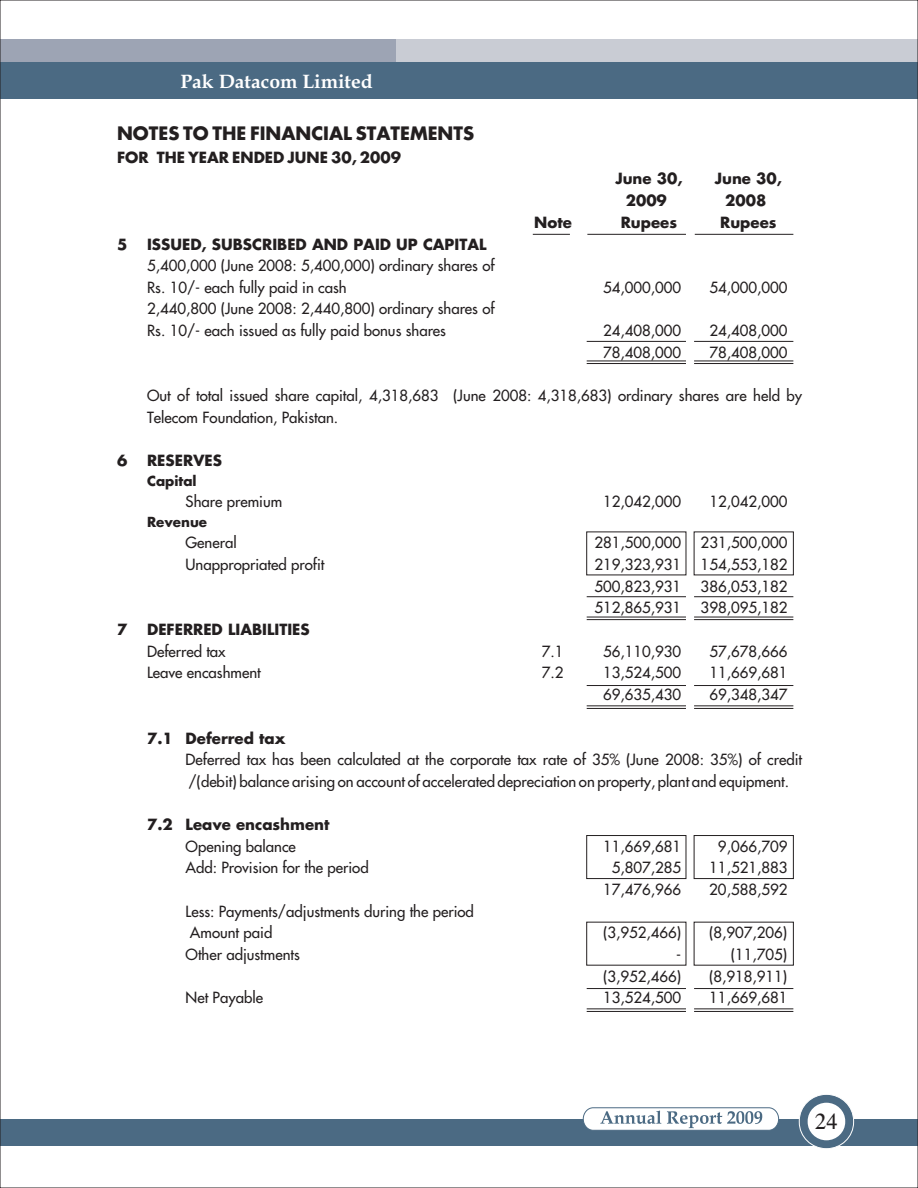
<style>
.page{position:relative;width:918px;height:1188px;background:#fff}
.page>*{position:absolute;margin:0;border:0;box-sizing:border-box;transform-origin:0 0}
.t1{font:22.5px "CG Times";color:#231f20}
.t2{font:700 19.5px "Book Antiqua";color:#fff}
.t3{font:700 18px "Futura FC";color:#231f20}
.t4{font:15px/21.6px "Futura FC";color:#231f20}
.t5{font:700 15px/21.5px "Futura FC";color:#231f20}
.t6{font:700 13.5px "Futura FC";color:#231f20}
.s1{font-weight:700}
.s2{font-weight:400}
</style>
<div class="page">
<div style="left:43px;top:39px;width:875px;height:59px;background:#c9ccd4"></div>
<div style="left:0;top:39px;width:396px;height:59px;background:#9da4b4"></div>
<div style="left:0;top:62px;width:918px;height:36px;background:#4b6a83"></div>
<div style="left:0;top:1119px;width:918px;height:27px;background:#4b6a83"></div>
<svg style="left:799px;top:1094px;width:55px;height:55px"></svg>
<div style="left:808px;top:1103px;width:37px;height:37px;background:#fff;border-radius:19px"></div>
<svg style="left:583px;top:1107px;width:196px;height:24px"></svg>
<hr style="left:533px;top:234px;width:37px;height:1px;background:#231f20">
<hr style="left:695px;top:234px;width:98px;height:1px;background:#231f20">
<hr style="left:694px;top:341px;width:99px;height:1px;background:#231f20">
<hr style="left:694px;top:361px;width:99px;height:1px;background:#231f20">
<hr style="left:694px;top:363px;width:99px;height:1px;background:#231f20">
<hr style="left:587px;top:234px;width:99px;height:1px;background:#231f20">
<hr style="left:587px;top:341px;width:99px;height:1px;background:#231f20">
<hr style="left:587px;top:361px;width:99px;height:1px;background:#231f20">
<hr style="left:587px;top:363px;width:99px;height:1px;background:#231f20">
<hr style="left:694px;top:596px;width:99px;height:1px;background:#231f20">
<hr style="left:694px;top:617px;width:99px;height:1px;background:#231f20">
<hr style="left:694px;top:619px;width:99px;height:1px;background:#231f20">
<hr style="left:587px;top:596px;width:99px;height:1px;background:#231f20">
<hr style="left:587px;top:617px;width:99px;height:1px;background:#231f20">
<hr style="left:587px;top:619px;width:99px;height:1px;background:#231f20">
<hr style="left:694px;top:685px;width:99px;height:1px;background:#231f20">
<hr style="left:694px;top:705px;width:99px;height:1px;background:#231f20">
<hr style="left:694px;top:708px;width:99px;height:1px;background:#231f20">
<hr style="left:587px;top:685px;width:99px;height:1px;background:#231f20">
<hr style="left:587px;top:705px;width:99px;height:1px;background:#231f20">
<hr style="left:587px;top:708px;width:99px;height:1px;background:#231f20">
<hr style="left:694px;top:988px;width:99px;height:1px;background:#231f20">
<hr style="left:694px;top:1008px;width:99px;height:1px;background:#231f20">
<hr style="left:694px;top:1011px;width:99px;height:1px;background:#231f20">
<hr style="left:587px;top:988px;width:99px;height:1px;background:#231f20">
<hr style="left:587px;top:1008px;width:99px;height:1px;background:#231f20">
<hr style="left:587px;top:1011px;width:99px;height:1px;background:#231f20">
<div style="left:694px;top:835px;width:100px;height:44px;border:1px solid #231f20"></div>
<div style="left:586px;top:835px;width:100px;height:44px;border:1px solid #231f20"></div>
<p class="t2" style="left:180px;top:74px;width:194px">Pak Datacom Limited</p>
<p class="t3" style="left:117px;top:125px;width:359px">NOTES TO THE FINANCIAL STATEMENTS</p>
<p class="t5" style="left:117px;top:148px;width:286px">FOR THE YEAR ENDED JUNE 30, 2009</p>
<p class="t5" style="left:117px;top:234px;width:12px">5</p>
<p class="t4" style="left:147px;top:234px;width:349px"><span class="s1">ISSUED, SUBSCRIBED AND PAID UP CAPITAL<br></span>5,400,000 (June 2008: 5,400,000) ordinary shares of<br>Rs. 10/- each fully paid in cash</p>
<p class="t5" style="left:615px;top:169px;width:69px">June 30,</p>
<p class="t5" style="left:715px;top:169px;width:69px">June 30,</p>
<p class="t5" style="left:626px;top:191px;width:43px">2009</p>
<p class="t5" style="left:725px;top:191px;width:43px">2008</p>
<p class="t5" style="left:534px;top:213px;width:39px">Note</p>
<p class="t5" style="left:621px;top:213px;width:58px">Rupees</p>
<p class="t5" style="left:720px;top:213px;width:58px">Rupees</p>
<p class="t4" style="left:603px;top:277px;width:80px">54,000,000</p>
<p class="t4" style="left:709px;top:277px;width:80px">54,000,000</p>
<p class="t4" style="left:147px;top:299px;width:349px">2,440,800 (June 2008: 2,440,800) ordinary shares of<br>Rs. 10/- each issued as fully paid bonus shares</p>
<p class="t4" style="left:603px;top:321px;width:80px">24,408,000</p>
<p class="t4" style="left:709px;top:321px;width:80px">24,408,000</p>
<p class="t4" style="left:603px;top:342px;width:80px">78,408,000</p>
<p class="t4" style="left:709px;top:342px;width:80px">78,408,000</p>
<p class="t4" style="left:147px;top:386px;width:657px">Out of total issued share capital, 4,318,683 (June 2008: 4,318,683) ordinary shares are held by<br>Telecom Foundation, Pakistan.</p>
<p class="t5" style="left:117px;top:451px;width:12px">6</p>
<p class="t5" style="left:147px;top:451px;width:77px">RESERVES</p>
<p class="t6" style="left:147px;top:474px;width:51px">Capital</p>
<p class="t4" style="left:186px;top:492px;width:98px">Share premium</p>
<p class="t4" style="left:603px;top:492px;width:80px">12,042,000</p>
<p class="t4" style="left:709px;top:492px;width:80px">12,042,000</p>
<p class="t6" style="left:147px;top:516px;width:62px">Revenue</p>
<p class="t4" style="left:186px;top:533px;width:53px">General</p>
<p class="t4" style="left:595px;top:533px;width:88px">281,500,000</p>
<p class="t4" style="left:701px;top:533px;width:88px">231,500,000</p>
<p class="t4" style="left:186px;top:555px;width:140px">Unappropriated profit</p>
<p class="t4" style="left:595px;top:555px;width:88px">219,323,931</p>
<p class="t4" style="left:701px;top:555px;width:88px">154,553,182</p>
<p class="t4" style="left:595px;top:576px;width:88px">500,823,931</p>
<p class="t4" style="left:701px;top:576px;width:88px">386,053,182</p>
<p class="t4" style="left:595px;top:598px;width:88px">512,865,931</p>
<p class="t4" style="left:701px;top:598px;width:88px">398,095,182</p>
<p class="t5" style="left:117px;top:620px;width:12px">7</p>
<p class="t5" style="left:147px;top:620px;width:164px">DEFERRED LIABILITIES<br><span class="s2">Deferred tax</span></p>
<p class="t4" style="left:542px;top:641px;width:23px">7.1</p>
<p class="t4" style="left:603px;top:641px;width:80px">56,110,930</p>
<p class="t4" style="left:709px;top:641px;width:80px">57,678,666</p>
<p class="t4" style="left:147px;top:663px;width:115px">Leave encashment</p>
<p class="t4" style="left:542px;top:663px;width:23px">7.2</p>
<p class="t4" style="left:603px;top:663px;width:80px">13,524,500</p>
<p class="t4" style="left:709px;top:663px;width:80px">11,669,681</p>
<p class="t4" style="left:603px;top:685px;width:80px">69,635,430</p>
<p class="t4" style="left:709px;top:685px;width:80px">69,348,347</p>
<p class="t4" style="left:186px;top:728px;width:618px;text-indent:-39px"><span class="s1">7.1 Deferred tax<br></span>Deferred tax has been calculated at the corporate tax rate of 35% (June 2008: 35%) of credit /(debit) balance arising on account of accelerated depreciation on property, plant and equipment.</p>
<p class="t5" style="left:147px;top:815px;width:184px;text-align:center">7.2 Leave encashment<br><span class="s2">Opening balance</span></p>
<p class="t4" style="left:603px;top:836px;width:80px">11,669,681</p>
<p class="t4" style="left:718px;top:836px;width:71px">9,066,709</p>
<p class="t4" style="left:186px;top:858px;width:185px">Add: Provision for the period</p>
<p class="t4" style="left:612px;top:858px;width:71px">5,807,285</p>
<p class="t4" style="left:709px;top:858px;width:80px">11,521,883</p>
<p class="t4" style="left:603px;top:880px;width:80px">17,476,966</p>
<p class="t4" style="left:709px;top:880px;width:80px">20,588,592</p>
<p class="t4" style="left:186px;top:901px;width:290px">Less: Payments/adjustments during the period<br>Amount paid</p>
<p class="t4" style="left:603px;top:923px;width:80px">(3,952,466)</p>
<p class="t4" style="left:709px;top:923px;width:80px">(8,907,206)</p>
<p class="t4" style="left:186px;top:945px;width:116px">Other adjustments</p>
<p class="t4" style="left:676px;top:945px;width:6px">-</p>
<p class="t4" style="left:731px;top:945px;width:58px">(11,705)</p>
<p class="t4" style="left:603px;top:966px;width:80px">(3,952,466)</p>
<p class="t4" style="left:709px;top:966px;width:80px">(8,918,911)</p>
<p class="t4" style="left:186px;top:988px;width:79px">Net Payable</p>
<p class="t4" style="left:603px;top:988px;width:80px">13,524,500</p>
<p class="t4" style="left:709px;top:988px;width:80px">11,669,681</p>
<p class="t1" style="left:815px;top:1113px;width:24px">24</p>
</div>
